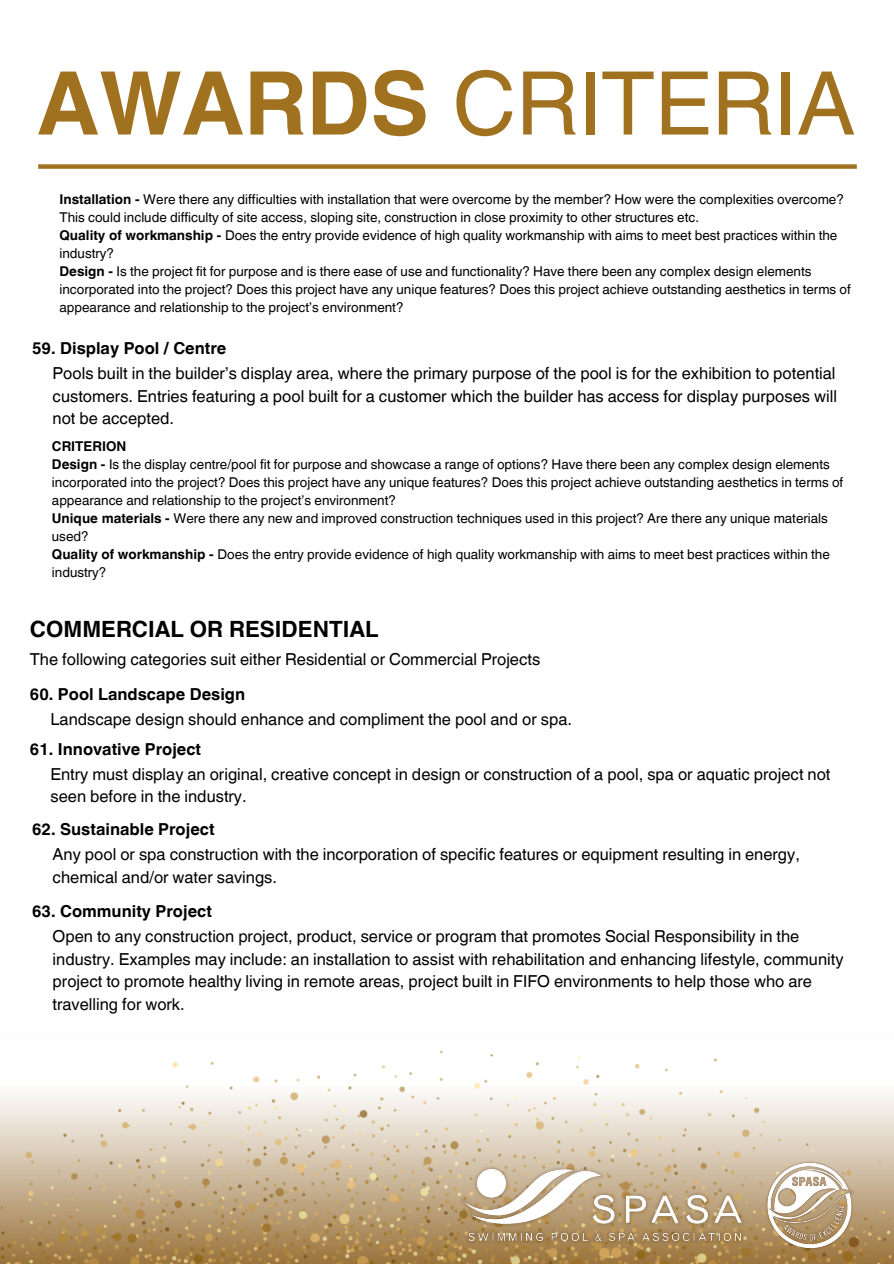
<style>
.page{position:relative;width:894px;height:1264px;background:#fff}
.page>*{position:absolute;margin:0;border:0;box-sizing:border-box;transform-origin:0 0}
.t1{font:87.75px "Helvetica World";color:#a0711f}
.t2{font:700 22.35px "Helvetica World";color:#000}
.t3{font:16.5px/22.5px "Helvetica World";color:#000}
.t4{font:700 16.5px "Helvetica World";color:#000}
.t5{font:13.5px/18px "Helvetica World";color:#000}
.s1{font-weight:700}
</style>
<div class="page">
<img style="left:0;top:1050px;width:893px;height:213px">
<img style="left:434px;top:1163px;width:328px;height:87px">
<img style="left:762px;top:1159px;width:94px;height:92px">
<div style="left:38px;top:164px;width:818px;height:5px;background:#a0711f"></div>
<p class="t1" style="left:37px;top:52px;width:819px"><span class="s1">AWARDS</span> CRITERIA</p>
<p class="t5" style="left:59px;top:191px;width:792px"><span class="s1">Installation -</span> Were there any difficulties with installation that were overcome by the member? How were the complexities overcome?<br>This could include difficulty of site access, sloping site, construction in close proximity to other structures etc.<br><span class="s1">Quality of workmanship -</span> Does the entry provide evidence of high quality workmanship with aims to meet best practices within the industry?<br><span class="s1">Design -</span> Is the project fit for purpose and is there ease of use and functionality? Have there been any complex design elements incorporated into the project? Does this project have any unique features? Does this project achieve outstanding aesthetics in terms of appearance and relationship to the project’s environment?</p>
<p class="t4" style="left:32px;top:335px;width:196px">59. Display Pool / Centre</p>
<h2 class="t3" style="left:53px;top:362px;width:785px;text-align:justify">Pools built in the builder’s display area, where the primary purpose of the pool is for the exhibition to potential customers. Entries featuring a pool built for a customer which the builder has access for display purposes will not be accepted.</h2>
<p class="t5" style="left:52px;top:437px;width:792px"><span class="s1">CRITERION<br>Design -</span> Is the display centre/pool fit for purpose and showcase a range of options? Have there been any complex design elements incorporated into the project? Does this project have any unique features? Does this project achieve outstanding aesthetics in terms of appearance and relationship to the project’s environment?<br><span class="s1">Unique materials -</span> Were there any new and improved construction techniques used in this project? Are there any unique materials used?<br><span class="s1">Quality of workmanship -</span> Does the entry provide evidence of high quality workmanship with aims to meet best practices within the industry?</p>
<h4 class="t2" style="left:30px;top:611px;width:350px">COMMERCIAL OR RESIDENTIAL</h4>
<h4 class="t3" style="left:30px;top:648px;width:512px">The following categories suit either Residential or Commercial Projects</h4>
<p class="t4" style="left:30px;top:680px;width:216px">60. Pool Landscape Design</p>
<h4 class="t3" style="left:50px;top:707px;width:523px">Landscape design should enhance and compliment the pool and or spa.</h4>
<p class="t4" style="left:30px;top:735px;width:173px">61. Innovative Project</p>
<h4 class="t3" style="left:50px;top:763px;width:781px">Entry must display an original, creative concept in design or construction of a pool, spa or aquatic project not seen before in the industry.</h4>
<p class="t4" style="left:32px;top:815px;width:184px">62. Sustainable Project</p>
<h4 class="t3" style="left:53px;top:843px;width:748px">Any pool or spa construction with the incorporation of specific features or equipment resulting in energy, chemical and/or water savings.</h4>
<p class="t4" style="left:32px;top:898px;width:181px">63. Community Project</p>
<p class="t3" style="left:53px;top:925px;width:792px">Open to any construction project, product, service or program that promotes Social Responsibility in the industry. Examples may include: an installation to assist with rehabilitation and enhancing lifestyle, community project to promote healthy living in remote areas, project built in FIFO environments to help those who are travelling for work.</p>
</div>
